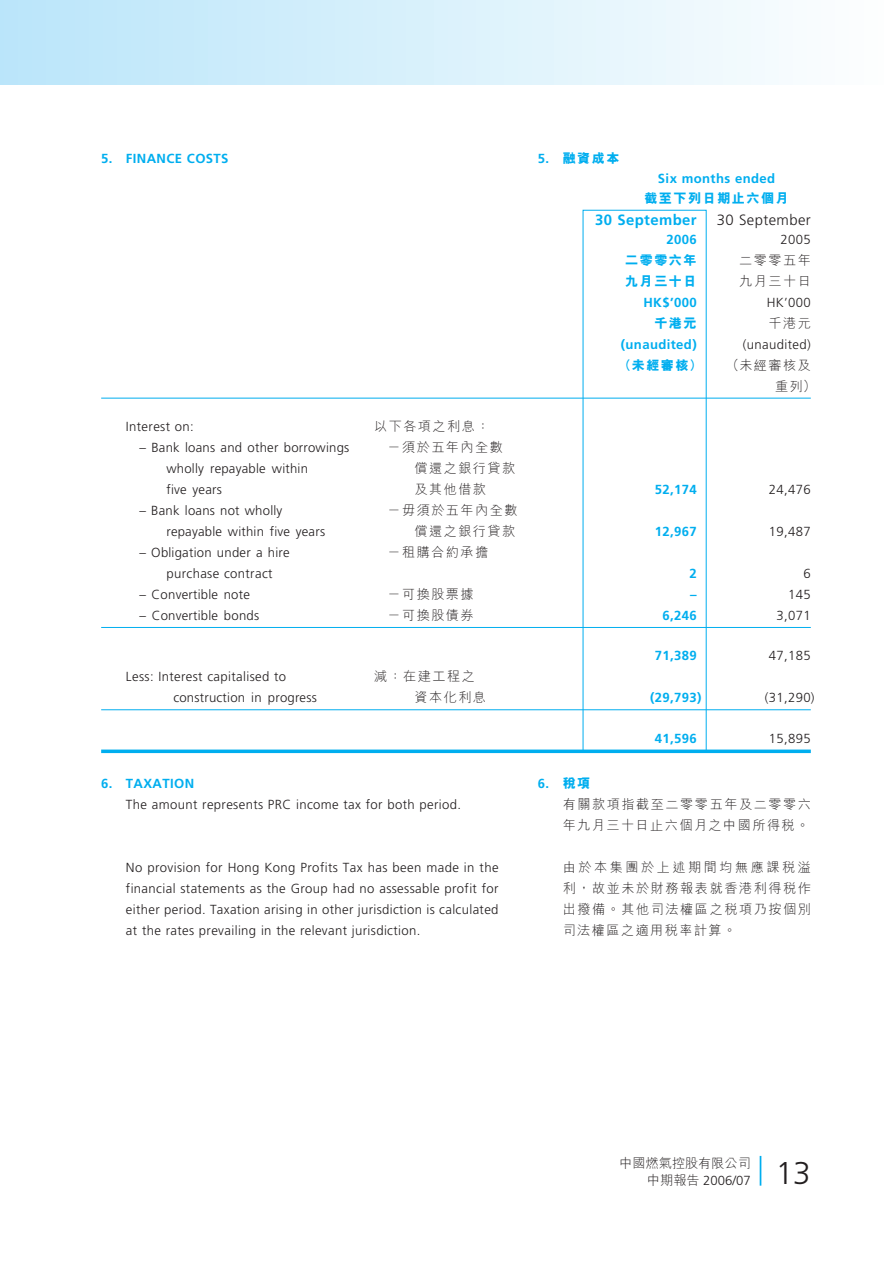
<style>
.page{position:relative;width:884px;height:1266px;background:#fff}
.page>*{position:absolute;margin:0;border:0;box-sizing:border-box;transform-origin:0 0}
.t1{font:300 31.5px "Frutiger";color:#231f20}
.t2{font:700 14.88px "Frutiger";letter-spacing:.025em;color:#00aeef}
.t3{font:300 14.88px "Frutiger";letter-spacing:.025em;color:#231f20}
.t4{font:300 13.12px/21px "Frutiger";letter-spacing:.025em;color:#231f20;text-align:justify}
.t5{font:300 13.12px/21px "M Hei";letter-spacing:.11em;color:#231f20}
.t6{font:700 13.12px "Frutiger";letter-spacing:.03em;color:#00aeef}
.t7{font:800 13.12px "M Hei";letter-spacing:.11em;color:#00aeef}
.t8{font:300 13.12px "M Hei";color:#231f20}
.s1{font-family:"Frutiger";font-weight:700}
.s2{font-family:"M Hei";font-weight:800}
.s3{font-family:"M Hei"}
</style>
<div class="page">
<hr style="left:759px;top:1155px;width:2px;height:30px;background:#00aeef">
<div style="left:0;top:0;width:884px;height:85px;background:linear-gradient(to right,#b9e5f9,#fdfefe)"></div>
<hr style="left:101px;top:397px;width:710px;height:1px;background:#00aeef">
<hr style="left:101px;top:627px;width:710px;height:1px;background:#00aeef">
<hr style="left:101px;top:709px;width:710px;height:1px;background:#00aeef">
<svg style="left:101px;top:749px;width:710px;height:4px;background:#23b9f0"></svg>
<p class="t6" style="left:101px;top:153px;width:129px">5. FINANCE COSTS</p>
<p class="t7" style="left:538px;top:153px;width:83px"><span class="s1">5.</span> 融資成本</p>
<p class="t6" style="left:658px;top:173px;width:119px">Six months ended</p>
<p class="t7" style="left:644px;top:193px;width:146px">截至下列日期止六個月</p>
<p class="t2" style="left:595px;top:213px;width:103px">30 September</p>
<p class="t3" style="left:717px;top:213px;width:95px">30 September</p>
<p class="t6" style="left:666px;top:234px;width:32px">2006</p>
<p class="t4" style="left:780px;top:230px;width:32px">2005</p>
<p class="t7" style="left:625px;top:255px;width:73px">二零零六年</p>
<p class="t5" style="left:739px;top:251px;width:73px">二零零五年</p>
<p class="t7" style="left:625px;top:276px;width:73px">九月三十日</p>
<p class="t5" style="left:739px;top:272px;width:73px">九月三十日</p>
<p class="t6" style="left:643px;top:296px;width:55px">HK$’000</p>
<p class="t4" style="left:766px;top:292px;width:46px">HK’000</p>
<p class="t7" style="left:654px;top:318px;width:44px">千港元</p>
<p class="t5" style="left:768px;top:314px;width:44px">千港元</p>
<p class="t6" style="left:621px;top:338px;width:77px">(unaudited)</p>
<p class="t4" style="left:743px;top:334px;width:69px">(unaudited)</p>
<p class="t7" style="left:618px;top:360px;width:85px">（未經審核）</p>
<p class="t5" style="left:775px;top:356px;width:42px;text-indent:-49px">（未經審核及重列）</p>
<p class="t4" style="left:126px;top:417px;width:69px">Interest on:</p>
<p class="t5" style="left:374px;top:417px;width:117px">以下各項之利息：</p>
<p class="t4" style="left:139px;top:438px;width:211px">– Bank loans and other borrowings</p>
<p class="t5" style="left:387px;top:438px;width:117px">－須於五年內全數</p>
<p class="t4" style="left:166px;top:459px;width:143px">wholly repayable within</p>
<p class="t5" style="left:414px;top:459px;width:102px">償還之銀行貸款</p>
<p class="t4" style="left:166px;top:480px;width:57px">five years</p>
<p class="t5" style="left:414px;top:480px;width:73px">及其他借款</p>
<p class="t6" style="left:654px;top:484px;width:43px">52,174</p>
<p class="t4" style="left:769px;top:480px;width:43px">24,476</p>
<p class="t4" style="left:139px;top:501px;width:145px">– Bank loans not wholly</p>
<p class="t5" style="left:387px;top:501px;width:131px">－毋須於五年內全數</p>
<p class="t4" style="left:166px;top:522px;width:160px">repayable within five years</p>
<p class="t5" style="left:414px;top:522px;width:102px">償還之銀行貸款</p>
<p class="t6" style="left:654px;top:526px;width:43px">12,967</p>
<p class="t4" style="left:769px;top:522px;width:43px">19,487</p>
<p class="t4" style="left:139px;top:543px;width:152px">– Obligation under a hire</p>
<p class="t5" style="left:387px;top:543px;width:102px">－租購合約承擔</p>
<p class="t4" style="left:166px;top:564px;width:108px">purchase contract</p>
<p class="t6" style="left:689px;top:568px;width:9px">2</p>
<p class="t4" style="left:803px;top:564px;width:9px">6</p>
<p class="t4" style="left:139px;top:585px;width:112px">– Convertible note</p>
<p class="t5" style="left:387px;top:585px;width:88px">－可換股票據</p>
<p class="t6" style="left:690px;top:589px;width:8px">–</p>
<p class="t4" style="left:788px;top:585px;width:24px">145</p>
<p class="t4" style="left:139px;top:606px;width:121px">– Convertible bonds</p>
<p class="t5" style="left:387px;top:606px;width:88px">－可換股債券</p>
<p class="t6" style="left:662px;top:610px;width:36px">6,246</p>
<p class="t4" style="left:776px;top:606px;width:36px">3,071</p>
<p class="t6" style="left:654px;top:650px;width:43px">71,389</p>
<p class="t4" style="left:769px;top:646px;width:43px">47,185</p>
<p class="t4" style="left:126px;top:667px;width:162px">Less: Interest capitalised to</p>
<p class="t5" style="left:374px;top:667px;width:102px">減：在建工程之</p>
<p class="t4" style="left:173px;top:688px;width:145px">construction in progress</p>
<p class="t5" style="left:414px;top:688px;width:73px">資本化利息</p>
<p class="t6" style="left:650px;top:692px;width:53px">(29,793)</p>
<p class="t4" style="left:765px;top:688px;width:51px">(31,290)</p>
<p class="t6" style="left:654px;top:732px;width:43px">41,596</p>
<p class="t4" style="left:769px;top:728px;width:43px">15,895</p>
<p class="t6" style="left:538px;top:778px;width:54px">6. <span class="s2">稅項</span></p>
<p class="t5" style="left:562px;top:795px;width:250px">有關款項指截至二零零五年及二零零六年九月三十日止六個月之中國所得稅。</p>
<p class="t5" style="left:562px;top:858px;width:250px;text-align:justify">由於本集團於上述期間均無應課稅溢利，故並未於財務報表就香港利得稅作出撥備。其他司法權區之稅項乃按個別司法權區之適用稅率計算。</p>
<p class="t6" style="left:101px;top:778px;width:94px">6. TAXATION</p>
<p class="t4" style="left:126px;top:795px;width:337px">The amount represents PRC income tax for both period.</p>
<p class="t4" style="left:126px;top:858px;width:374px">No provision for Hong Kong Profits Tax has been made in the financial statements as the Group had no assessable profit for either period. Taxation arising in other jurisdiction is calculated at the rates prevailing in the relevant jurisdiction.</p>
<p class="t8" style="left:619px;top:1157px;width:133px">中國燃氣控股有限公司</p>
<p class="t4" style="left:647px;top:1171px;width:105px"><span class="s3">中期報告</span> 2006/07</p>
<h1 class="t1" style="left:776px;top:1159px;width:37px">13</h1>
</div>
